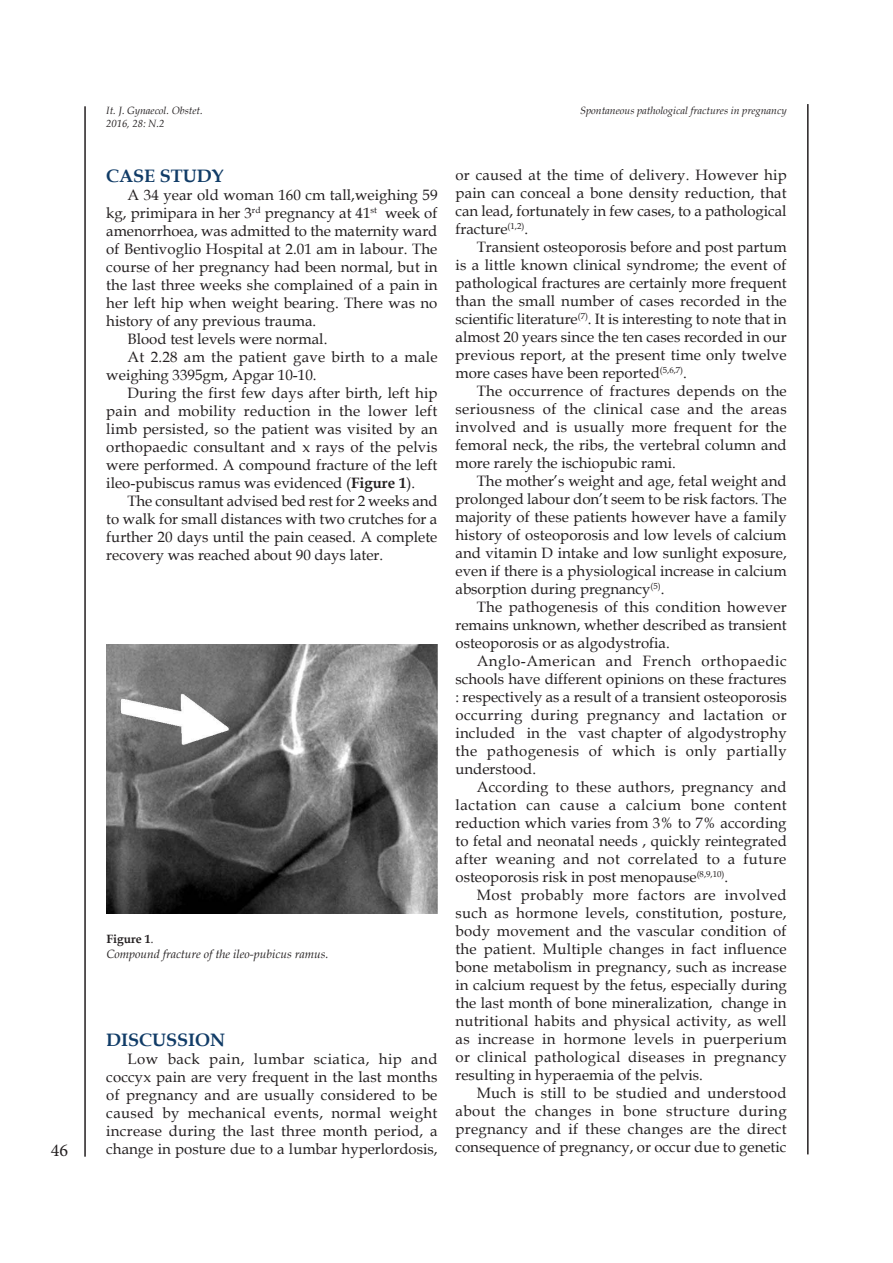
<style>
.page{position:relative;width:893px;height:1263px;background:#fff}
.page>*{position:absolute;margin:0;border:0;box-sizing:border-box;transform-origin:0 0}
.PARAGRAFO_TITOLO{font:700 18px "Book Antiqua";color:#113c67}
.t1{font:18px "Minion Pro";color:#231f20}
.TESTO{font:15px/18px "Book Antiqua";color:#231f20;text-align:justify}
.DIDASCALIA{font:italic 12px "Book Antiqua";color:#231f20}
.titolo_tabelle{font:700 12px "Book Antiqua";color:#231f20}
.TITOLO{font:italic 10.5px/12.6px "Book Antiqua";color:#231f20}
.s1{font-weight:700}
.s2{font-weight:400;font-style:italic}
</style>
<div class="page">
<hr style="left:84px;top:106px;width:2px;height:1051px;background:#231f20">
<hr style="left:807px;top:104px;width:2px;height:1050px;background:#231f20">
<img style="left:106px;top:645px;width:332px;height:268px">
<p class="t1" style="left:51px;top:1139px;width:19px">46</p>
<p class="TITOLO" style="left:106px;top:104px;width:98px">It. J. Gynaecol. Obstet.<br>2016, 28: N.2</p>
<p class="PARAGRAFO_TITOLO" style="left:106px;top:163px;width:119px">CASE STUDY</p>
<p class="TESTO" style="left:106px;top:185px;width:333px;text-indent:21px">A 34 year old woman 160 cm tall,weighing 59 kg, primipara in her 3<sup>rd</sup> pregnancy at 41<sup>st</sup> week of amenorrhoea, was admitted to the maternity ward of Bentivoglio Hospital at 2.01 am in labour. The course of her pregnancy had been normal, but in the last three weeks she complained of a pain in her left hip when weight bearing. There was no history of any previous trauma.</p>
<p class="TESTO" style="left:128px;top:329px;width:201px">Blood test levels were normal.</p>
<p class="TESTO" style="left:106px;top:347px;width:333px;text-indent:21px">At 2.28 am the patient gave birth to a male weighing 3395gm, Apgar 10-10.</p>
<p class="TESTO" style="left:106px;top:383px;width:333px;text-indent:21px">During the first few days after birth, left hip pain and mobility reduction in the lower left limb persisted, so the patient was visited by an orthopaedic consultant and x rays of the pelvis were performed. A compound fracture of the left ileo-pubiscus ramus was evidenced (<span class="s1">Figure 1</span>).</p>
<p class="TESTO" style="left:106px;top:491px;width:333px;text-indent:21px">The consultant advised bed rest for 2 weeks and to walk for small distances with two crutches for a further 20 days until the pain ceased. A complete recovery was reached about 90 days later.</p>
<p class="titolo_tabelle" style="left:106px;top:931px;width:49px">Figure 1<span class="s2">.</span></p>
<p class="DIDASCALIA" style="left:106px;top:945px;width:224px">Compound fracture of the ileo-pubicus ramus.</p>
<p class="PARAGRAFO_TITOLO" style="left:106px;top:1028px;width:120px">DISCUSSION</p>
<p class="TESTO" style="left:106px;top:1050px;width:333px;text-indent:21px">Low back pain, lumbar sciatica, hip and coccyx pain are very frequent in the last months of pregnancy and are usually considered to be caused by mechanical events, normal weight increase during the last three month period, a change in posture due to a lumbar hyperlordosis,</p>
<p class="TITOLO" style="left:580px;top:104px;width:208px">Spontaneous pathological fractures in pregnancy</p>
<p class="TESTO" style="left:455px;top:165px;width:333px">or caused at the time of delivery. However hip pain can conceal a bone density reduction, that can lead, fortunately in few cases, to a pathological fracture<sup>(1,2)</sup>.</p>
<p class="TESTO" style="left:455px;top:237px;width:333px;text-indent:21px">Transient osteoporosis before and post partum is a little known clinical syndrome; the event of pathological fractures are certainly more frequent than the small number of cases recorded in the scientific literature<sup>(7)</sup>. It is interesting to note that in almost 20 years since the ten cases recorded in our previous report, at the present time only twelve more cases have been reported<sup>(5,6,7)</sup>.</p>
<p class="TESTO" style="left:455px;top:381px;width:333px;text-indent:21px">The occurrence of fractures depends on the seriousness of the clinical case and the areas involved and is usually more frequent for the femoral neck, the ribs, the vertebral column and more rarely the ischiopubic rami.</p>
<p class="TESTO" style="left:455px;top:471px;width:333px;text-indent:21px">The mother’s weight and age, fetal weight and prolonged labour don’t seem to be risk factors. The majority of these patients however have a family history of osteoporosis and low levels of calcium and vitamin D intake and low sunlight exposure, even if there is a physiological increase in calcium absorption during pregnancy<sup>(5)</sup>.</p>
<p class="TESTO" style="left:455px;top:597px;width:333px;text-indent:21px">The pathogenesis of this condition however remains unknown, whether described as transient osteoporosis or as algodystrofia.</p>
<p class="TESTO" style="left:455px;top:651px;width:333px;text-indent:21px">Anglo-American and French orthopaedic schools have different opinions on these fractures : respectively as a result of a transient osteoporosis occurring during pregnancy and lactation or included in the vast chapter of algodystrophy the pathogenesis of which is only partially understood.</p>
<p class="TESTO" style="left:455px;top:777px;width:333px;text-indent:21px">According to these authors, pregnancy and lactation can cause a calcium bone content reduction which varies from 3% to 7% according to fetal and neonatal needs , quickly reintegrated after weaning and not correlated to a future osteoporosis risk in post menopause<sup>(8,9,10)</sup>.</p>
<p class="TESTO" style="left:455px;top:885px;width:333px;text-indent:21px">Most probably more factors are involved such as hormone levels, constitution, posture, body movement and the vascular condition of the patient. Multiple changes in fact influence bone metabolism in pregnancy, such as increase in calcium request by the fetus, especially during the last month of bone mineralization, change in nutritional habits and physical activity, as well as increase in hormone levels in puerperium or clinical pathological diseases in pregnancy resulting in hyperaemia of the pelvis.</p>
<p class="TESTO" style="left:455px;top:1083px;width:333px;text-indent:21px">Much is still to be studied and understood about the changes in bone structure during pregnancy and if these changes are the direct consequence of pregnancy, or occur due to genetic</p>
</div>
